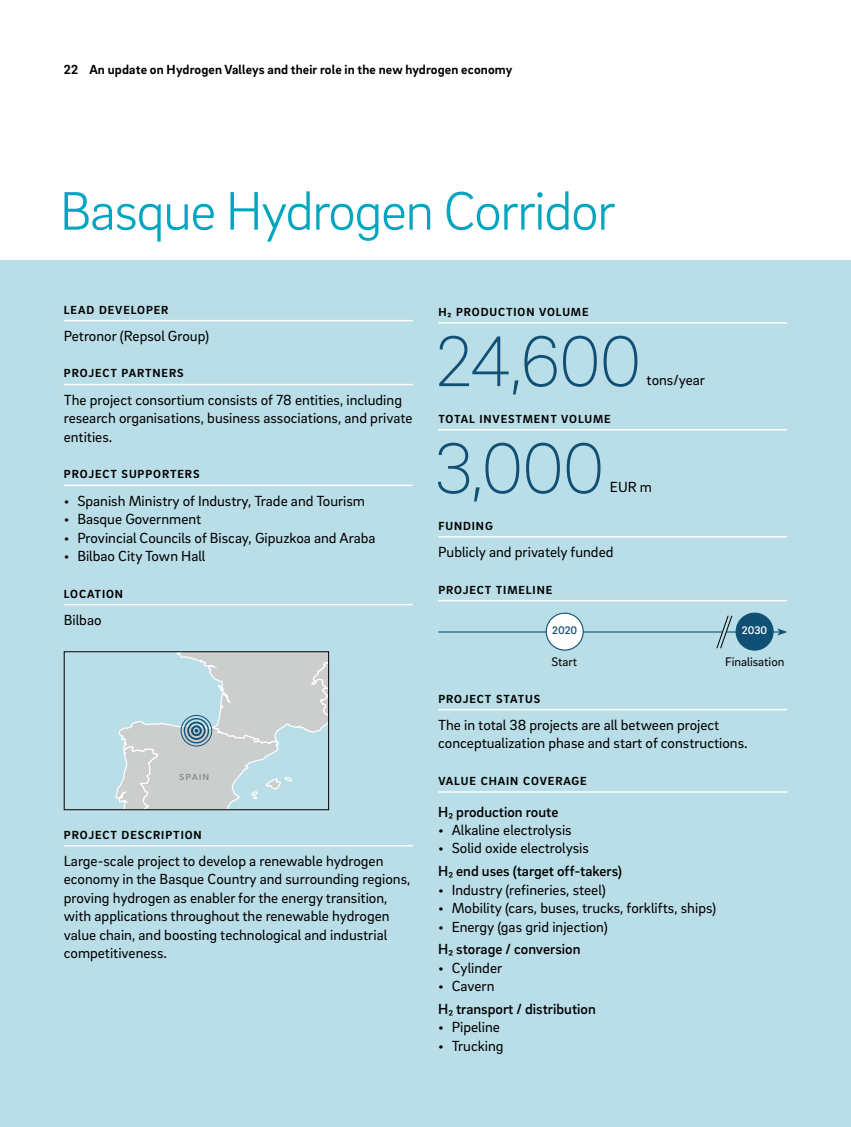
<style>
.page{position:relative;width:851px;height:1127px;background:#fff}
.page>*{position:absolute;margin:0;border:0;box-sizing:border-box;transform-origin:0 0}
.t1{font:200 73.5px "Brix Sans";letter-spacing:-.04em;color:#115075}
.t2{font:300 55.5px "Brix Sans";letter-spacing:-.03em;color:#00a6c0}
.t3{font:15px/18.5px "Brix Sans";color:#000}
.t4{font:500 15px "Brix Sans";color:#000}
.t5{font:700 13.5px "Brix Sans";letter-spacing:.01em;color:#000}
.t6{font:12.75px "Brix Sans";color:#000}
.t7{font:700 12px "Brix Sans";letter-spacing:.075em;color:#000}
.t8{font:12px "Brix Sans";letter-spacing:.075em;color:#818583}
.t9{font:500 11.25px "Brix Sans";color:#115075}
.t10{font:500 11.25px "Brix Sans";color:#fff}
</style>
<div class="page">
<div style="left:0;top:260px;width:850px;height:867px;background:#badee8"></div>
<hr style="left:850px;top:260px;width:1px;height:867px;background:#badee8">
<hr style="left:64px;top:320px;width:348px;height:1px;background:#fff">
<hr style="left:64px;top:384px;width:348px;height:1px;background:#fff">
<hr style="left:64px;top:485px;width:348px;height:1px;background:#fff">
<hr style="left:64px;top:604px;width:348px;height:1px;background:#fff">
<hr style="left:64px;top:845px;width:348px;height:1px;background:#fff">
<svg style="left:64px;top:652px;width:265px;height:158px"></svg>
<hr style="left:438px;top:322px;width:349px;height:1px;background:#fff">
<hr style="left:438px;top:429px;width:349px;height:1px;background:#fff">
<hr style="left:438px;top:536px;width:349px;height:1px;background:#fff">
<hr style="left:438px;top:600px;width:349px;height:1px;background:#fff">
<hr style="left:438px;top:709px;width:349px;height:1px;background:#fff">
<hr style="left:438px;top:791px;width:349px;height:2px;background:#fff">
<hr style="left:439px;top:631px;width:340px;height:1px;background:#115075">
<svg style="left:777px;top:628px;width:10px;height:8px"></svg>
<div style="left:546px;top:613px;width:37px;height:37px;background:#fff;border-radius:50%"></div>
<div style="left:545px;top:612px;width:38px;height:39px;border:1px solid #115075;border-radius:50%"></div>
<div style="left:736px;top:613px;width:37px;height:37px;background:#115075;border-radius:50%"></div>
<div style="left:735px;top:612px;width:38px;height:39px;border:1px solid #115075;border-radius:50%"></div>
<svg style="left:716px;top:615px;width:16px;height:34px"></svg>
<p class="t5" style="left:64px;top:60px;width:450px">22 An update on Hydrogen Valleys and their role in the new hydrogen economy</p>
<h2 class="t2" style="left:60px;top:175px;width:557px">Basque Hydrogen Corridor</h2>
<p class="t7" style="left:64px;top:302px;width:106px">LEAD DEVELOPER</p>
<p class="t3" style="left:64px;top:326px;width:147px">Petronor (Repsol Group)</p>
<p class="t7" style="left:64px;top:365px;width:121px">PROJECT PARTNERS</p>
<p class="t3" style="left:64px;top:390px;width:350px">The project consortium consists of 78 entities, including research organisations, business associations, and private entities.</p>
<p class="t7" style="left:64px;top:466px;width:137px">PROJECT SUPPORTERS</p>
<p class="t3" style="left:64px;top:491px;width:303px">• Spanish Ministry of Industry, Trade and Tourism</p>
<p class="t3" style="left:64px;top:509px;width:139px">• Basque Government</p>
<p class="t3" style="left:64px;top:528px;width:313px">• Provincial Councils of Biscay, Gipuzkoa and Araba</p>
<p class="t3" style="left:64px;top:546px;width:143px">• Bilbao City Town Hall</p>
<p class="t7" style="left:64px;top:586px;width:61px">LOCATION</p>
<p class="t3" style="left:64px;top:610px;width:39px">Bilbao</p>
<p class="t8" style="left:179px;top:768px;width:32px">spain</p>
<p class="t7" style="left:64px;top:827px;width:139px">PROJECT DESCRIPTION</p>
<p class="t3" style="left:64px;top:851px;width:348px">Large-scale project to develop a renewable hydrogen economy in the Basque Country and surrounding regions, proving hydrogen as enabler for the energy transition, with applications throughout the renewable hydrogen value chain, and boosting technological and industrial competitiveness.</p>
<p class="t7" style="left:438px;top:304px;width:152px">H₂ PRODUCTION VOLUME</p>
<h1 class="t1" style="left:435px;top:315px;width:209px">24,600</h1>
<p class="t3" style="left:646px;top:370px;width:60px">tons/year</p>
<p class="t7" style="left:438px;top:411px;width:174px">TOTAL INVESTMENT VOLUME</p>
<h1 class="t1" style="left:433px;top:422px;width:173px">3,000</h1>
<p class="t3" style="left:610px;top:477px;width:44px">EUR m</p>
<p class="t7" style="left:438px;top:518px;width:56px">FUNDING</p>
<p class="t3" style="left:438px;top:542px;width:177px">Publicly and privately funded</p>
<p class="t7" style="left:438px;top:582px;width:115px">PROJECT TIMELINE</p>
<p class="t9" style="left:552px;top:623px;width:27px">2020</p>
<p class="t10" style="left:741px;top:623px;width:27px">2030</p>
<p class="t6" style="left:551px;top:654px;width:27px">Start</p>
<p class="t6" style="left:725px;top:654px;width:61px">Finalisation</p>
<p class="t7" style="left:438px;top:691px;width:103px">PROJECT STATUS</p>
<p class="t3" style="left:438px;top:715px;width:311px">The in total 38 projects are all between project conceptualization phase and start of constructions.</p>
<p class="t7" style="left:438px;top:773px;width:150px">VALUE CHAIN COVERAGE</p>
<p class="t4" style="left:438px;top:802px;width:122px">H₂ production route</p>
<p class="t3" style="left:438px;top:820px;width:135px">• Alkaline electrolysis</p>
<p class="t3" style="left:438px;top:838px;width:152px">• Solid oxide electrolysis</p>
<p class="t4" style="left:438px;top:861px;width:185px">H₂ end uses (target off-takers)</p>
<p class="t3" style="left:438px;top:880px;width:169px">• Industry (refineries, steel)</p>
<p class="t3" style="left:438px;top:898px;width:279px">• Mobility (cars, buses, trucks, forklifts, ships)</p>
<p class="t3" style="left:438px;top:916px;width:171px">• Energy (gas grid injection)</p>
<p class="t4" style="left:438px;top:939px;width:144px">H₂ storage / conversion</p>
<p class="t3" style="left:438px;top:958px;width:65px">• Cylinder</p>
<p class="t3" style="left:438px;top:976px;width:58px">• Cavern</p>
<p class="t4" style="left:438px;top:999px;width:159px">H₂ transport / distribution</p>
<p class="t3" style="left:438px;top:1017px;width:63px">• Pipeline</p>
<p class="t3" style="left:438px;top:1036px;width:67px">• Trucking</p>
</div>
